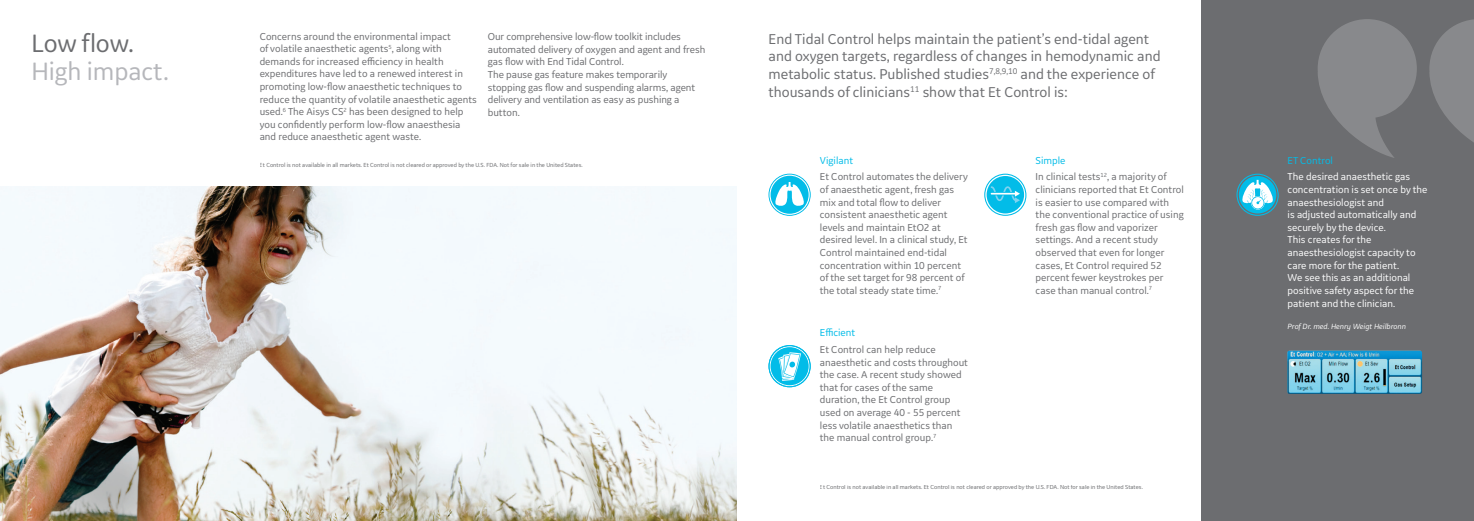
<style>
.page{position:relative;width:1474px;height:521px;background:#fff}
.page>*{position:absolute;margin:0;border:0;box-sizing:border-box;transform-origin:0 0}
.t1{font:26.25px "GE Inspira Sans";letter-spacing:-.005em;color:#b6b7bb}
.t2{font:26.25px "GE Inspira Sans";letter-spacing:-.005em;color:#6c6d70}
.t3{font:14.88px/17.8px "GE Inspira Sans";color:#6c6d70}
.Paragraph_Style_1{font:10.5px/12.6px "GE Inspira Sans";color:#6c6d70}
.t4{font:10.5px/12.6px "GE Inspira Sans";color:#fff}
.t5{font:10.5px "GE Inspira Sans";color:#02bce8}
.t6{font:italic 7.88px "GE Inspira Sans";color:#fff}
.t7{font:6.12px "GE Inspira Sans";color:#6c6d70}
</style>
<div class="page">
<div style="left:1200px;top:0;width:273px;height:521px;background:#6c6d70"></div>
<img style="left:0;top:186px;width:737px;height:335px">
<svg style="left:768px;top:174px;width:42px;height:42px"></svg>
<svg style="left:768px;top:345px;width:42px;height:42px"></svg>
<div style="left:984px;top:174px;width:42px;height:42px;border:1px solid #02bce8;border-radius:50%"></div>
<div style="left:986px;top:176px;width:38px;height:37px;background:#02bce8;border-radius:50%"></div>
<svg style="left:990px;top:186px;width:30px;height:17px"></svg>
<svg style="left:1429px;top:19px;width:44px;height:123px"></svg>
<svg style="left:1318px;top:19px;width:98px;height:139px"></svg>
<div style="left:1236px;top:174px;width:42px;height:42px;border:1px solid #02bce8;border-radius:50%"></div>
<svg style="left:1238px;top:176px;width:38px;height:37px"></svg>
<svg style="left:1252px;top:197px;width:11px;height:12px"></svg>
<svg style="left:1240px;top:180px;width:34px;height:24px"></svg>
<img style="left:1287px;top:351px;width:134px;height:43px">
<p class="t2" style="left:32px;top:27px;width:104px">Low flow.</p>
<p class="t1" style="left:32px;top:55px;width:139px">High impact.</p>
<p class="Paragraph_Style_1" style="left:260px;top:30px;width:219px">Concerns around the environmental impact<br>of volatile anaesthetic agents<sup>5</sup>, along with demands for increased efficiency in health expenditures have led to a renewed interest in promoting low-flow anaesthetic techniques to reduce the quantity of volatile anaesthetic agents used.<sup>6</sup> The Aisys CS<sup>2</sup> has been designed to help you confidently perform low-flow anaesthesia and reduce anaesthetic agent waste.</p>
<p class="Paragraph_Style_1" style="left:488px;top:30px;width:219px">Our comprehensive low-flow toolkit includes automated delivery of oxygen and agent and fresh gas flow with End Tidal Control.</p>
<p class="Paragraph_Style_1" style="left:488px;top:68px;width:209px">The pause gas feature makes temporarily stopping gas flow and suspending alarms, agent delivery and ventilation as easy as pushing a button.</p>
<p class="t7" style="left:260px;top:161px;width:324px">Et Control is not available in all markets. Et Control is not cleared or approved by the U.S. FDA. Not for sale in the United States.</p>
<p class="t3" style="left:768px;top:29px;width:393px">End Tidal Control helps maintain the patient’s end-tidal agent and oxygen targets, regardless of changes in hemodynamic and metabolic status. Published studies<sup>7,8,9,10</sup> and the experience of thousands of clinicians<sup>11</sup> show that Et Control is:</p>
<p class="t5" style="left:820px;top:154px;width:35px">Vigilant</p>
<p class="Paragraph_Style_1" style="left:820px;top:170px;width:149px">Et Control automates the delivery of anaesthetic agent, fresh gas mix and total flow to deliver consistent anaesthetic agent levels and maintain EtO2 at desired level. In a clinical study, Et<br>Control maintained end-tidal concentration within 10 percent of the set target for 98 percent of the total steady state time.<sup>7</sup></p>
<p class="t5" style="left:820px;top:326px;width:37px">Efficient</p>
<p class="Paragraph_Style_1" style="left:820px;top:343px;width:150px">Et Control can help reduce anaesthetic and costs throughout the case. A recent study showed that for cases of the same duration, the Et Control group used on average 40 - 55 percent less volatile anaesthetics than the manual control group.<sup>7</sup></p>
<p class="t5" style="left:1035px;top:154px;width:31px">Simple</p>
<p class="Paragraph_Style_1" style="left:1035px;top:170px;width:150px">In clinical tests<sup>12</sup>, a majority of clinicians reported that Et Control is easier to use compared with the conventional practice of using fresh gas flow and vaporizer settings. And a recent study observed that even for longer cases, Et Control required 52 percent fewer keystrokes per case than manual control.<sup>7</sup></p>
<p class="t7" style="left:820px;top:484px;width:324px">Et Control is not available in all markets. Et Control is not cleared or approved by the U.S. FDA. Not for sale in the United States.</p>
<p class="t5" style="left:1287px;top:154px;width:47px">ET Control</p>
<p class="t4" style="left:1287px;top:170px;width:141px">The desired anaesthetic gas concentration is set once by the anaesthesiologist and<br>is adjusted automatically and securely by the device.<br>This creates for the anaesthesiologist capacity to care more for the patient.<br>We see this as an additional positive safety aspect for the patient and the clinician.</p>
<p class="t6" style="left:1287px;top:321px;width:120px">Prof Dr. med. Henry Weigt Heilbronn</p>
</div>
